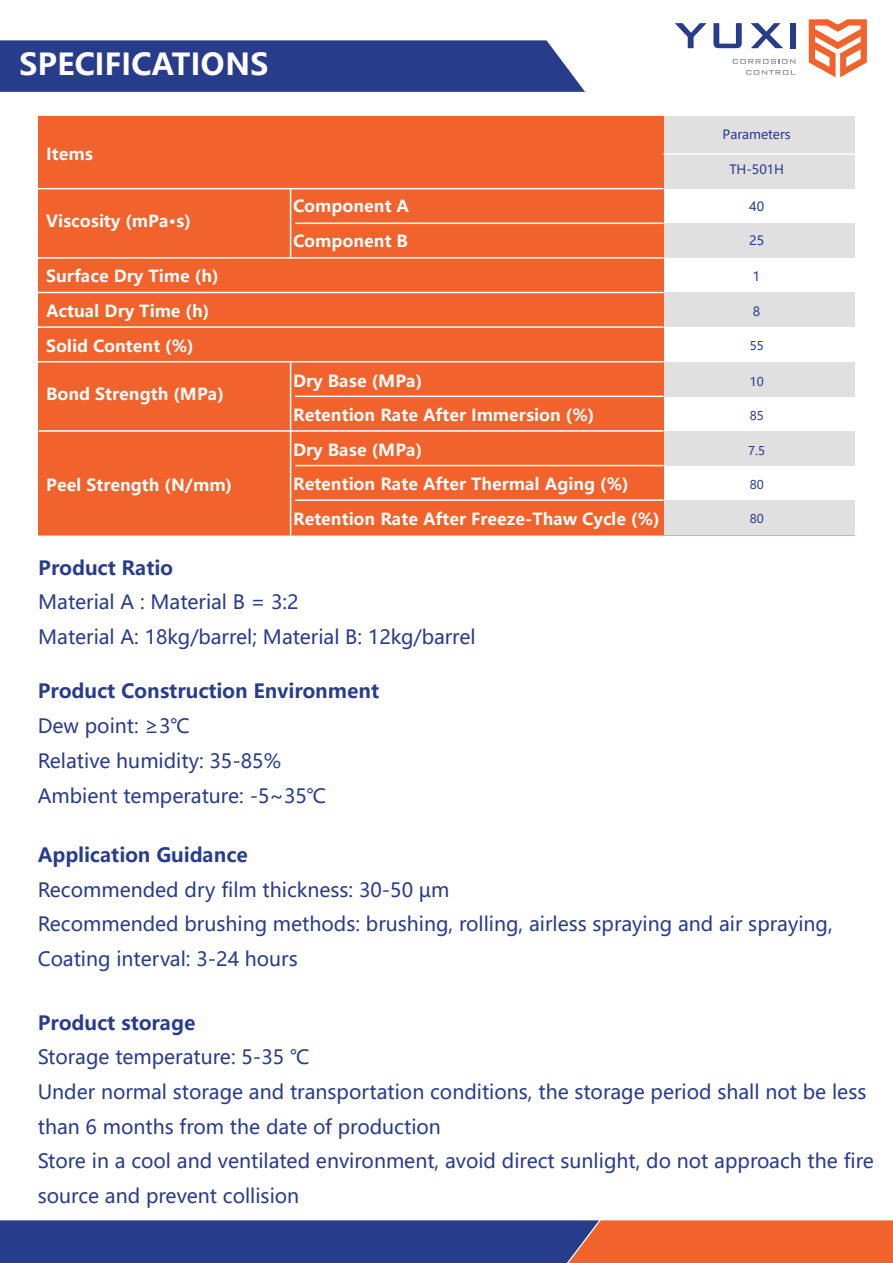
<style>
.page{position:relative;width:893px;height:1263px;background:#fff}
.page>*{position:absolute;margin:0;border:0;box-sizing:border-box;transform-origin:0 0}
.t1{font:700 30px "Microsoft Ya Hei";color:#fff}
.t2{font:19.5px/34.7px "Microsoft Ya Hei";color:#283c8c}
.t3{font:700 19.5px "Microsoft Ya Hei";color:#283c8c}
.t4{font:700 16.5px/34.3px "Microsoft Ya Hei";letter-spacing:.005em;color:#fff}
.t5{font:12.75px "Microsoft Ya Hei";letter-spacing:-.005em;color:#283c8c}
.t6{font:12px "Microsoft Ya Hei";letter-spacing:-.005em;color:#283c8c}
</style>
<div class="page">
<div style="left:38px;top:116px;width:817px;height:73px;background:#e0e0e1"></div>
<hr style="left:38px;top:534px;width:817px;height:2px;background:#f2622c">
<svg style="left:809px;top:19px;width:58px;height:58px"></svg>
<svg style="left:675px;top:23px;width:32px;height:25px"></svg>
<svg style="left:713px;top:23px;width:29px;height:25px"></svg>
<svg style="left:751px;top:23px;width:32px;height:25px"></svg>
<div style="left:790px;top:23px;width:5px;height:25px;background:#283c8c"></div>
<svg style="left:733px;top:59px;width:62px;height:5px"></svg>
<svg style="left:746px;top:70px;width:49px;height:5px"></svg>
<svg style="left:0;top:1220px;width:893px;height:43px"></svg>
<div style="left:38px;top:223px;width:817px;height:35px;background:#e0e0e1"></div>
<div style="left:38px;top:292px;width:817px;height:35px;background:#e0e0e1"></div>
<div style="left:38px;top:362px;width:817px;height:34px;background:#e0e0e1"></div>
<div style="left:38px;top:431px;width:817px;height:35px;background:#e0e0e1"></div>
<div style="left:38px;top:500px;width:817px;height:35px;background:#e0e0e1"></div>
<div style="left:38px;top:116px;width:625px;height:419px;background:#f2622c"></div>
<hr style="left:663px;top:153px;width:192px;height:2px;background:#fff">
<hr style="left:31px;top:188px;width:632px;height:1px;background:#fff">
<hr style="left:295px;top:223px;width:368px;height:1px;background:#fff">
<hr style="left:31px;top:257px;width:632px;height:2px;background:#fff">
<hr style="left:31px;top:292px;width:632px;height:1px;background:#fff">
<hr style="left:29px;top:326px;width:634px;height:2px;background:#fff">
<hr style="left:31px;top:361px;width:632px;height:1px;background:#fff">
<hr style="left:295px;top:396px;width:368px;height:1px;background:#fff">
<hr style="left:39px;top:430px;width:624px;height:2px;background:#fff">
<hr style="left:295px;top:465px;width:368px;height:1px;background:#fff">
<hr style="left:295px;top:499px;width:368px;height:2px;background:#fff">
<svg style="left:0;top:40px;width:585px;height:52px"></svg>
<hr style="left:290px;top:189px;width:1px;height:69px;background:#fff">
<hr style="left:290px;top:362px;width:1px;height:173px;background:#fff">
<h1 class="t1" style="left:19px;top:43px;width:251px">SPECIFICATIONS</h1>
<p class="t4" style="left:46px;top:136px;width:48px">Items</p>
<p class="t4" style="left:46px;top:203px;width:146px">Viscosity (mPa·s)</p>
<p class="t4" style="left:46px;top:258px;width:174px;line-height:35px">Surface Dry Time (h)<br>Actual Dry Time (h)</p>
<p class="t4" style="left:46px;top:328px;width:149px">Solid Content (%)</p>
<p class="t4" style="left:46px;top:377px;width:179px">Bond Strength (MPa)</p>
<p class="t4" style="left:46px;top:467px;width:187px">Peel Strength (N/mm)</p>
<p class="t4" style="left:293px;top:188px;width:117px;line-height:34.8px">Component A<br>Component B</p>
<p class="t4" style="left:293px;top:363px;width:368px">Dry Base (MPa)<br>Retention Rate After Immersion (%)<br>Dry Base (MPa)<br>Retention Rate After Thermal Aging (%)<br>Retention Rate After Freeze-Thaw Cycle (%)</p>
<p class="t3" style="left:38px;top:554px;width:136px">Product Ratio</p>
<p class="t2" style="left:38px;top:584px;width:439px">Material A : Material B = 3:2<br>Material A: 18kg/barrel; Material B: 12kg/barrel</p>
<p class="t3" style="left:38px;top:678px;width:343px">Product Construction Environment</p>
<p class="t2" style="left:38px;top:708px;width:290px">Dew point: ≥3℃<br>Relative humidity: 35-85%<br>Ambient temperature: -5~35℃</p>
<p class="t5" style="left:723px;top:126px;width:70px">Parameters</p>
<p class="t5" style="left:729px;top:161px;width:56px">TH-501H</p>
<p class="t5" style="left:749px;top:197px;width:16px">40</p>
<p class="t5" style="left:749px;top:232px;width:16px">25</p>
<p class="t5" style="left:753px;top:268px;width:9px">1</p>
<p class="t5" style="left:753px;top:302px;width:9px">8</p>
<p class="t6" style="left:750px;top:338px;width:16px">55</p>
<p class="t6" style="left:750px;top:373px;width:16px">10</p>
<p class="t6" style="left:750px;top:408px;width:16px">85</p>
<p class="t6" style="left:748px;top:442px;width:18px">7.5</p>
<p class="t6" style="left:750px;top:476px;width:16px">80</p>
<p class="t6" style="left:750px;top:511px;width:16px">80</p>
<p class="t3" style="left:38px;top:841px;width:212px">Application Guidance</p>
<p class="t2" style="left:38px;top:871px;width:796px">Recommended dry film thickness: 30-50 µm<br>Recommended brushing methods: brushing, rolling, airless spraying and air spraying,<br>Coating interval: 3-24 hours</p>
<p class="t3" style="left:38px;top:1009px;width:159px">Product storage</p>
<p class="t2" style="left:38px;top:1039px;width:838px">Storage temperature: 5-35 ℃<br>Under normal storage and transportation conditions, the storage period shall not be less than 6 months from the date of production<br>Store in a cool and ventilated environment, avoid direct sunlight, do not approach the fire source and prevent collision</p>
</div>
